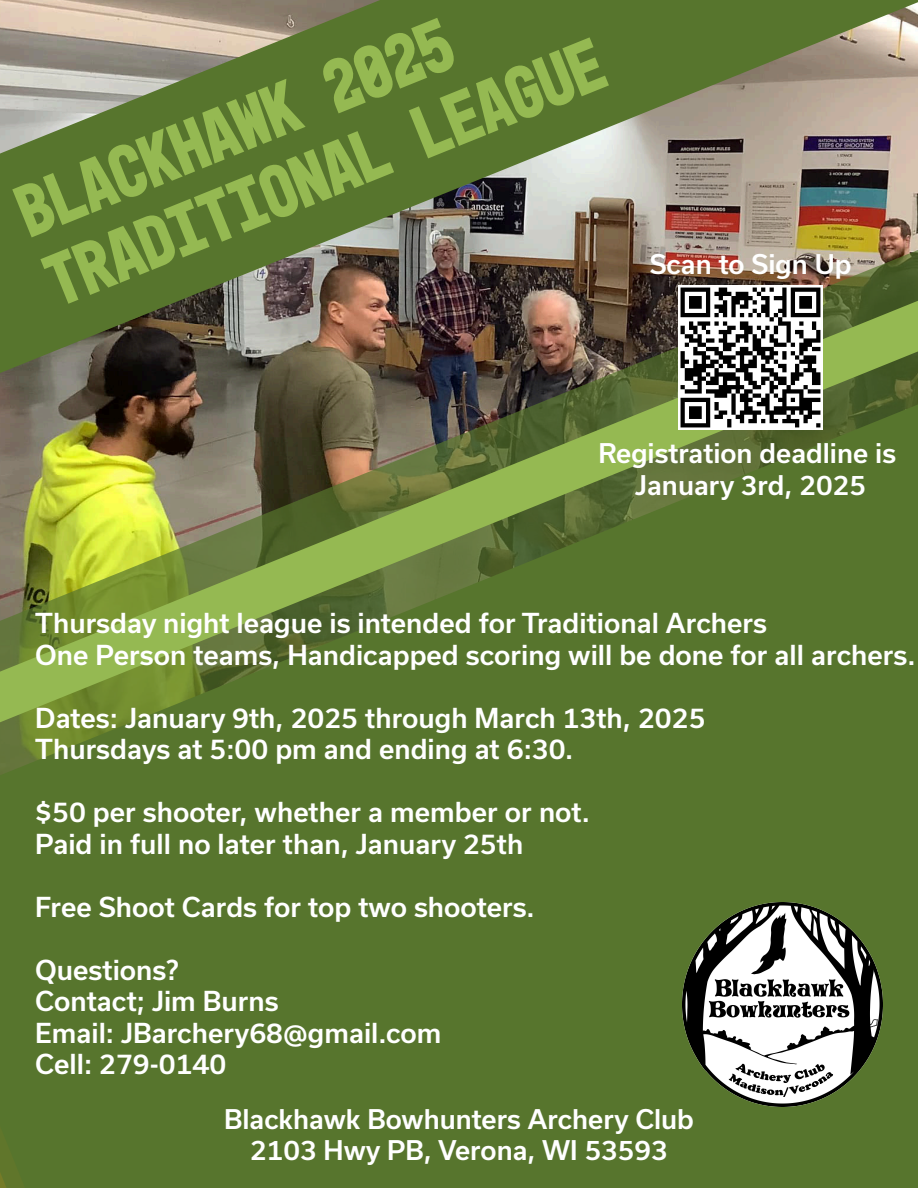
<style>
.page{position:relative;width:918px;height:1188px;background:#fff}
.page>*{position:absolute;margin:0;border:0;box-sizing:border-box;transform-origin:0 0}
.t1{font:700 75.3px/75.3px "Mono 45 Headline";color:#95b952}
.t2{font:500 26.25px/31.5px "Usual";color:#fff}
.t3{font:500 25.95px/31px "Usual";color:#fff;text-align:center}
</style>
<div class="page">
<div style="left:0;top:722px;width:918px;height:466px;background:#57752d"></div>
<svg style="left:0;top:373px;width:918px;height:349px;background:#697c39"></svg>
<img style="left:682px;top:902px;width:201px;height:204px">
<img style="left:679px;top:373px;width:144px;height:57px">
<img style="left:0;top:0;width:918px;height:373px">
<h1 class="t1" style="left:6px;top:179px;width:597px;rotate:-22deg">Blackhawk 2025<br>Traditional League</h1>
<p class="t3" style="left:650px;top:249px;width:203px">Scan to Sign Up</p>
<p class="t3" style="left:598px;top:438px;width:299px">Registration deadline is<br>January 3rd, 2025</p>
<p class="t2" style="left:35px;top:607px;width:882px">Thursday night league is intended for Traditional Archers<br>One Person teams, Handicapped scoring will be done for all archers.</p>
<p class="t2" style="left:35px;top:702px;width:672px">Dates: January 9th, 2025 through March 13th, 2025<br>Thursdays at 5:00 pm and ending at 6:30.</p>
<p class="t2" style="left:35px;top:797px;width:556px">$50 per shooter, whether a member or not.<br>Paid in full no later than, January 25th</p>
<p class="t2" style="left:35px;top:891px;width:501px">Free Shoot Cards for top two shooters.</p>
<p class="t2" style="left:35px;top:954px;width:408px">Questions?<br>Contact; Jim Burns<br>Email: JBarchery68@gmail.com<br>Cell: 279-0140</p>
<p class="t3" style="left:224px;top:1103px;width:471px">Blackhawk Bowhunters Archery Club<br>2103 Hwy PB, Verona, WI 53593</p>
</div>
